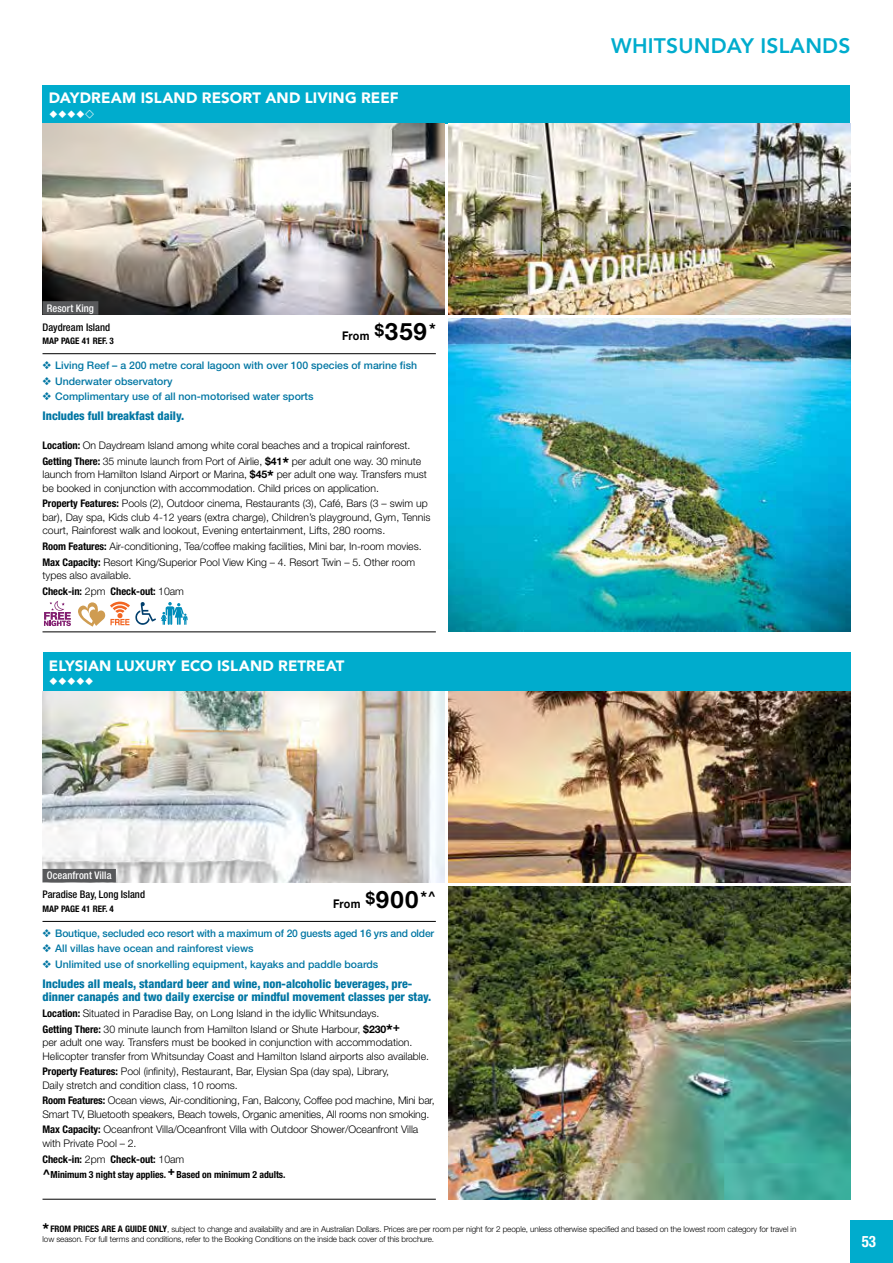
<style>
.page{position:relative;width:893px;height:1263px;background:#fff}
.page>*{position:absolute;margin:0;border:0;box-sizing:border-box;transform-origin:0 0}
.t1{font:800 21px "Avenir";letter-spacing:.01em;color:#00accd}
.t2{font:700 condensed 15.75px "Helvetica Neue LT Std";color:#fff;scale:.95 1}
.t3{font:900 15px "Avenir";letter-spacing:.005em;color:#fff}
.t4{font:800 condensed 12px/13.5px "Helvetica Neue LT Std";color:#0076a3}
.t5{font:700 12px "Helvetica Neue LT Std";letter-spacing:.02em;color:#000;scale:.9 1}
.t6{font:300 10.5px/13.5px "Helvetica Neue LT Std";letter-spacing:-.005em;color:#000}
.t7{font:500 10.5px "Helvetica Neue LT Std";color:#0076a3}
.t8{font:500 condensed 10.5px "Helvetica Neue LT Std";color:#000}
.t9{font:700 condensed 10.5px "Helvetica Neue LT Std";letter-spacing:-.005em;color:#000}
.t10{font:500 condensed 10.5px "Helvetica Neue LT Std";letter-spacing:.01em;color:#fff}
.t11{font:700 condensed 9.75px "Helvetica Neue LT Std";letter-spacing:-.005em;color:#000}
.t12{font:700 condensed 9px "Helvetica Neue LT Std";color:#000}
.t13{font:300 8.25px/9.9px "Helvetica Neue LT Std";letter-spacing:-.01em;color:#000}
.s1{font-size:24px}
.s2{font-weight:700;font-stretch:condensed}
.s3{font-weight:700}
.s4{font-weight:700;font-size:16.5px}
.s5{font-weight:300;font-stretch:normal}
.s6{font-stretch:normal;font-size:13.5px}
.s7{font-weight:700;font-stretch:condensed;font-size:9px}
</style>
<div class="page">
<div style="left:850px;top:1220px;width:43px;height:43px;background:#00accd"></div>
<img style="left:43px;top:691px;width:401px;height:191px">
<img style="left:449px;top:691px;width:401px;height:191px">
<img style="left:449px;top:887px;width:401px;height:312px">
<div style="left:43px;top:653px;width:807px;height:38px;background:#00accd"></div>
<div style="left:43px;top:869px;width:73px;height:13px;background:#58595b"></div>
<hr style="left:43px;top:921px;width:393px;height:1px;background:#000">
<hr style="left:43px;top:1199px;width:393px;height:1px;background:#000">
<div style="left:43px;top:85px;width:807px;height:38px;background:#00accd"></div>
<hr style="left:43px;top:631px;width:393px;height:1px;background:#000">
<svg style="left:44px;top:601px;width:27px;height:25px"></svg>
<svg style="left:78px;top:602px;width:110px;height:24px"></svg>
<hr style="left:43px;top:353px;width:393px;height:1px;background:#000">
<img style="left:43px;top:123px;width:401px;height:192px">
<img style="left:449px;top:123px;width:401px;height:192px">
<img style="left:449px;top:319px;width:401px;height:312px">
<div style="left:43px;top:301px;width:55px;height:14px;background:#58595b"></div>
<h3 class="t3" style="left:49px;top:85px;width:351px">DAYDREAM ISLAND RESORT AND LIVING REEF</h3>
<h1 class="t1" style="left:611px;top:29px;width:241px">WHITSUNDAY ISLANDS</h1>
<p class="t10" style="left:47px;top:302px;width:49px">Resort King</p>
<p class="t5" style="left:342px;top:329px;width:106px">From <sup>$</sup><span class="s1">359</span> <sup>*</sup></p>
<p class="t8" style="left:43px;top:321px;width:69px">Daydream Island</p>
<p class="t12" style="left:43px;top:335px;width:73px">MAP PAGE 41 REF. 3</p>
<p class="t7" style="left:43px;top:359px;width:376px">❖ Living Reef – a 200 metre coral lagoon with over 100 species of marine fish</p>
<p class="t7" style="left:43px;top:375px;width:132px">❖ Underwater observatory</p>
<p class="t7" style="left:43px;top:390px;width:273px">❖ Complimentary use of all non-motorised water sports</p>
<p class="t4" style="left:43px;top:409px;width:143px">Includes full breakfast daily.</p>
<p class="t6" style="left:43px;top:437px;width:380px;line-height:15.6px"><span class="s2">Location:</span> On Daydream Island among white coral beaches and a tropical rainforest.<br><span class="s2">Getting There:</span> 35 minute launch from Port of Airlie, <span class="s3">$41</span><span class="s4">*</span> per adult one way. 30 minute</p>
<p class="t6" style="left:43px;top:468px;width:386px">launch from Hamilton Island Airport or Marina, <span class="s3">$45</span><span class="s4">*</span> per adult one way. Transfers must be booked in conjunction with accommodation. Child prices on application.</p>
<p class="t6" style="left:43px;top:497px;width:390px"><span class="s2">Property Features:</span> Pools (2), Outdoor cinema, Restaurants (3), Café, Bars (3 – swim up bar), Day spa, Kids club 4-12 years (extra charge), Children’s playground, Gym, Tennis court, Rainforest walk and lookout, Evening entertainment, Lifts, 280 rooms.</p>
<p class="t6" style="left:43px;top:538px;width:381px;line-height:15.6px"><span class="s2">Room Features:</span> Air-conditioning, Tea/coffee making facilities, Mini bar, In-room movies.<br><span class="s2">Max Capacity:</span> Resort King/Superior Pool View King – 4. Resort Twin – 5. Other room</p>
<p class="t6" style="left:43px;top:567px;width:143px;line-height:15.6px">types also available.<br><span class="s2">Check-in:</span> 2pm <span class="s2">Check-out:</span> 10am</p>
<h3 class="t3" style="left:49px;top:653px;width:297px">ELYSIAN LUXURY ECO ISLAND RETREAT</h3>
<p class="t10" style="left:47px;top:869px;width:66px">Oceanfront Villa</p>
<p class="t8" style="left:43px;top:888px;width:104px">Paradise Bay, Long Island</p>
<p class="t12" style="left:43px;top:903px;width:73px">MAP PAGE 41 REF. 4</p>
<p class="t7" style="left:43px;top:927px;width:393px">❖ Boutique, secluded eco resort with a maximum of 20 guests aged 16 yrs and older</p>
<p class="t7" style="left:43px;top:942px;width:213px">❖ All villas have ocean and rainforest views</p>
<p class="t7" style="left:43px;top:958px;width:337px">❖ Unlimited use of snorkelling equipment, kayaks and paddle boards</p>
<p class="t4" style="left:43px;top:976px;width:390px">Includes all meals, standard beer and wine, non-alcoholic beverages, pre&shy;dinner canapés and two daily exercise or mindful movement classes per stay.</p>
<p class="t6" style="left:43px;top:1005px;width:359px;line-height:15.6px"><span class="s2">Location:</span> Situated in Paradise Bay, on Long Island in the idyllic Whitsundays.<br><span class="s2">Getting There:</span> 30 minute launch from Hamilton Island or Shute Harbour, <span class="s3">$230</span><span class="s4">*</span><sup>+</sup></p>
<p class="t6" style="left:43px;top:1035px;width:388px">per adult one way. Transfers must be booked in conjunction with accommodation.<br>Helicopter transfer from Whitsunday Coast and Hamilton Island airports also available.</p>
<p class="t6" style="left:43px;top:1064px;width:348px"><span class="s2">Property Features:</span> Pool (infinity), Restaurant, Bar, Elysian Spa (day spa), Library,<br>Daily stretch and condition class, 10 rooms.</p>
<p class="t6" style="left:43px;top:1093px;width:394px"><span class="s2">Room Features:</span> Ocean views, Air-conditioning, Fan, Balcony, Coffee pod machine, Mini bar,<br>Smart TV, Bluetooth speakers, Beach towels, Organic amenities, All rooms non smoking.</p>
<p class="t6" style="left:43px;top:1123px;width:377px"><span class="s2">Max Capacity:</span> Oceanfront Villa/Oceanfront Villa with Outdoor Shower/Oceanfront Villa with Private Pool – 2.</p>
<p class="t9" style="left:43px;top:1152px;width:143px">Check-in: <span class="s5">2pm</span> Check-out: <span class="s5">10am</span></p>
<p class="t11" style="left:43px;top:1169px;width:245px"><span class="s6">^</span>Minimum 3 night stay applies. <sup>+</sup>Based on minimum 2 adults.</p>
<p class="t5" style="left:333px;top:896px;width:116px">From <sup>$</sup><span class="s1">900</span> <sup>*</sup><sup>^</sup></p>
<p class="t13" style="left:43px;top:1224px;width:755px"><span class="s4">*</span> <span class="s7">FROM PRICES ARE A GUIDE ONLY</span>, subject to change and availability and are in Australian Dollars. Prices are per room per night for 2 people, unless otherwise specified and based on the lowest room category for travel in low season. For full terms and conditions, refer to the Booking Conditions on the inside back cover of this brochure.</p>
<h2 class="t2" style="left:862px;top:1232px;width:16px">53</h2>
</div>
